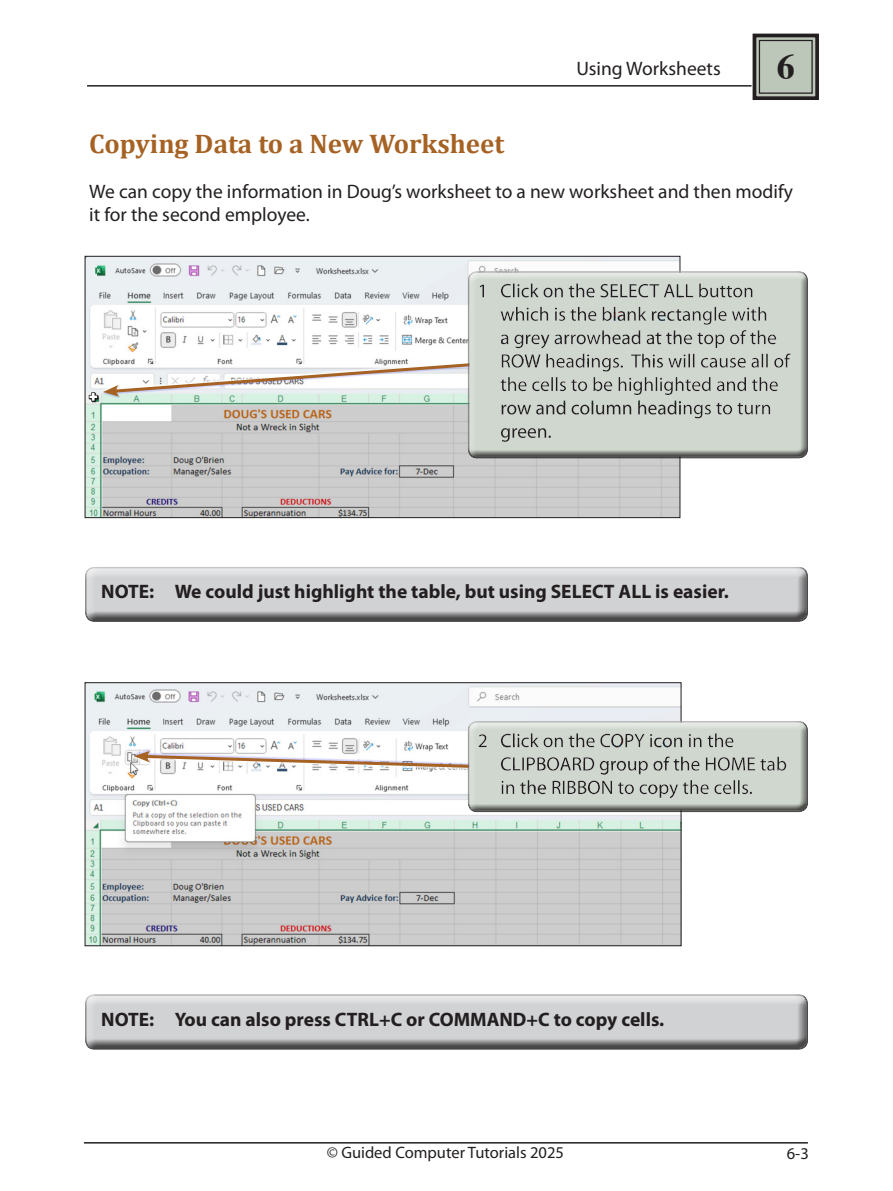
<style>
.page{position:relative;width:893px;height:1191px;background:#fff}
.page>*{position:absolute;margin:0;border:0;box-sizing:border-box;transform-origin:0 0}
.Index_section{font:700 36px "Times";color:#231f20}
.Sub-Head{font:700 27px "Cambria";color:#a66223}
.NB_normal{font:700 19.5px "Myriad Pro";color:#231f20}
.Paragraph{font:19.5px/23.4px "Myriad Pro";color:#231f20}
.Body{font:19.5px "Myriad Pro";color:#231f20}
.Body-2{font:16.5px "Myriad Pro";color:#231f20}
</style>
<div class="page">
<hr style="left:84px;top:1142px;width:724px;height:1px;background:#231f20">
<hr style="left:87px;top:85px;width:665px;height:2px;background:#231f20">
<svg style="left:751px;top:33px;width:68px;height:67px;background:#9ba299"></svg>
<div style="left:759px;top:40px;width:54px;height:54px;border:1px solid #231f20"></div>
<div style="left:85px;top:992px;width:723px;height:51px;background:#fff;opacity:.75"></div>
<div style="left:85px;top:995px;width:723px;height:55px;background:#231f20;opacity:.75"></div>
<div style="left:85px;top:567px;width:723px;height:55px;background:#231f20;opacity:.75"></div>
<img style="left:87px;top:258px;width:591px;height:258px">
<div style="left:101px;top:363px;width:372px;height:36px;background:#00f;opacity:.18"></div>
<svg style="left:103px;top:361px;width:365px;height:35px"></svg>
<img style="left:87px;top:684px;width:592px;height:260px">
<div style="left:85px;top:682px;width:596px;height:264px;border:1px solid #231f20"></div>
<div style="left:468px;top:271px;width:344px;height:188px;background:#231f20;opacity:.75"></div>
<svg style="left:134px;top:721px;width:334px;height:91px"></svg>
<div style="left:468px;top:718px;width:342px;height:89px;background:#fff;opacity:.75"></div>
<div style="left:468px;top:722px;width:342px;height:90px;background:#231f20;opacity:.75"></div>
<p class="Body" style="left:576px;top:57px;width:146px">Using Worksheets</p>
<p class="Index_section" style="left:777px;top:33px;width:19px">6</p>
<p class="Sub-Head" style="left:89px;top:125px;width:417px">Copying Data to a New Worksheet</p>
<p class="Paragraph" style="left:89px;top:179px;width:705px">We can copy the information in Doug’s worksheet to a new worksheet and then modify it for the second employee.</p>
<p class="NB_normal" style="left:101px;top:579px;width:629px">NOTE: We could just highlight the table, but using SELECT ALL is easier.</p>
<p class="NB_normal" style="left:101px;top:1007px;width:565px">NOTE: You can also press CTRL+C or COMMAND+C to copy cells.</p>
<p class="Body-2" style="left:327px;top:1142px;width:239px">© Guided Computer Tutorials 2025</p>
<p class="Body-2" style="left:787px;top:1143px;width:23px">6-3</p>
</div>
